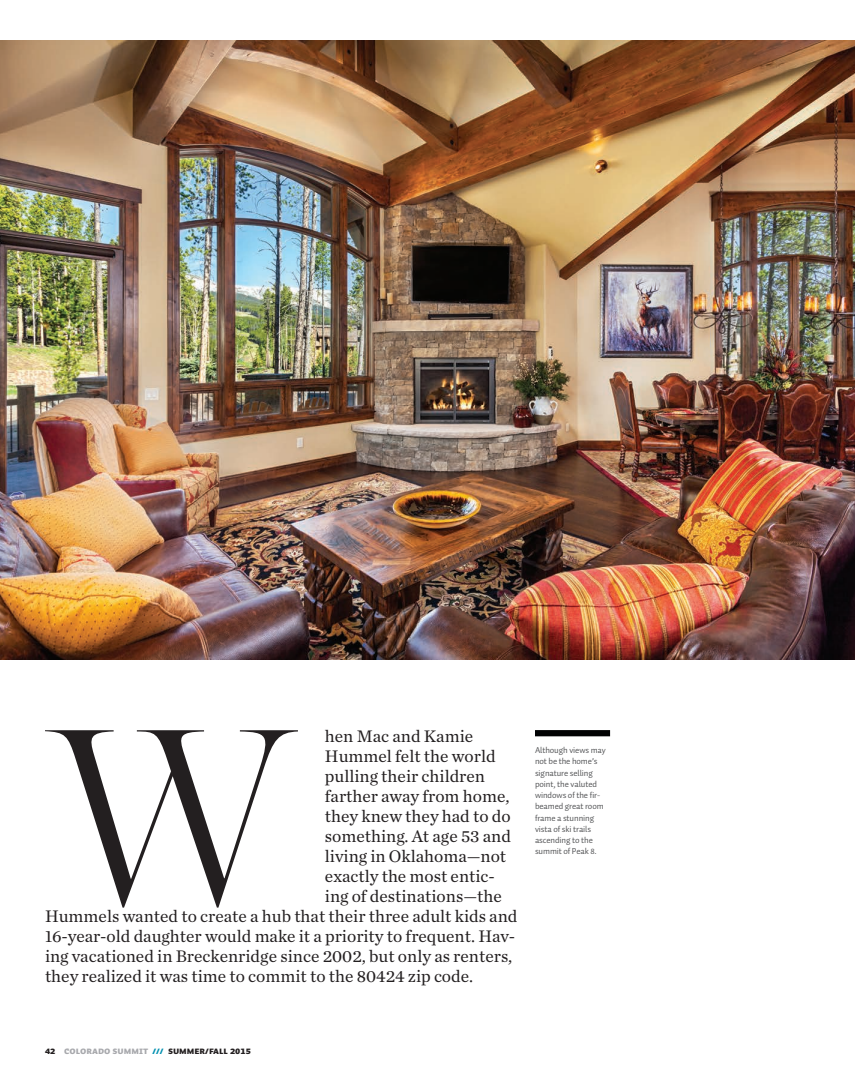
<style>
.page{position:relative;width:855px;height:1080px;background:#fff}
.page>*{position:absolute;margin:0;border:0;box-sizing:border-box;transform-origin:0 0}
.t1{font:200 247px "Chronicle Display";color:#231f20}
.t2{font:17.5px "Chronicle Text G1";color:#231f20}
.t3{font:10px "Auto 1 Black Sm Cp";color:#231f20}
.t4{font:8.75px/11.2px "Auto 1";letter-spacing:-.01em;color:#57585a}
.s1{color:#a8a9ad}
.s2{color:#0090b0}
</style>
<div class="page">
<div style="left:535px;top:730px;width:75px;height:6px;background:#010203"></div>
<img style="left:0;top:41px;width:855px;height:618px">
<h1 class="t1" style="left:46px;top:629px;width:248px">W</h1>
<p class="t2" style="left:325px;top:723px;width:150px">hen Mac and Kamie</p>
<p class="t2" style="left:325px;top:743px;width:172px">Hummel felt the world</p>
<p class="t2" style="left:325px;top:763px;width:162px">pulling their children</p>
<p class="t2" style="left:325px;top:783px;width:186px">farther away from home,</p>
<p class="t2" style="left:325px;top:803px;width:187px">they knew they had to do</p>
<p class="t2" style="left:325px;top:823px;width:188px">something. At age 53 and</p>
<p class="t2" style="left:325px;top:843px;width:183px">living in Oklahoma—not</p>
<p class="t2" style="left:325px;top:863px;width:172px">exactly the most entic-</p>
<p class="t2" style="left:325px;top:883px;width:179px">ing of destinations—the</p>
<p class="t2" style="left:45px;top:903px;width:474px">Hummels wanted to create a hub that their three adult kids and</p>
<p class="t2" style="left:45px;top:923px;width:472px">16-year-old daughter would make it a priority to frequent. Hav-</p>
<p class="t2" style="left:45px;top:943px;width:469px">ing vacationed in Breckenridge since 2002, but only as renters,</p>
<p class="t2" style="left:45px;top:963px;width:430px">they realized it was time to commit to the 80424 zip code.</p>
<p class="t4" style="left:535px;top:744px;width:72px">Although views may not be the home’s signature selling point, the valuted windows of the fir&shy;beamed great room frame a stunning vista of ski trails ascending to the summit of Peak 8.</p>
<p class="t3" style="left:45px;top:1046px;width:207px">42 <span class="s1">COLORADO SUMMIT</span> <span class="s2">///</span> SUMMER/FALL 2015</p>
</div>
